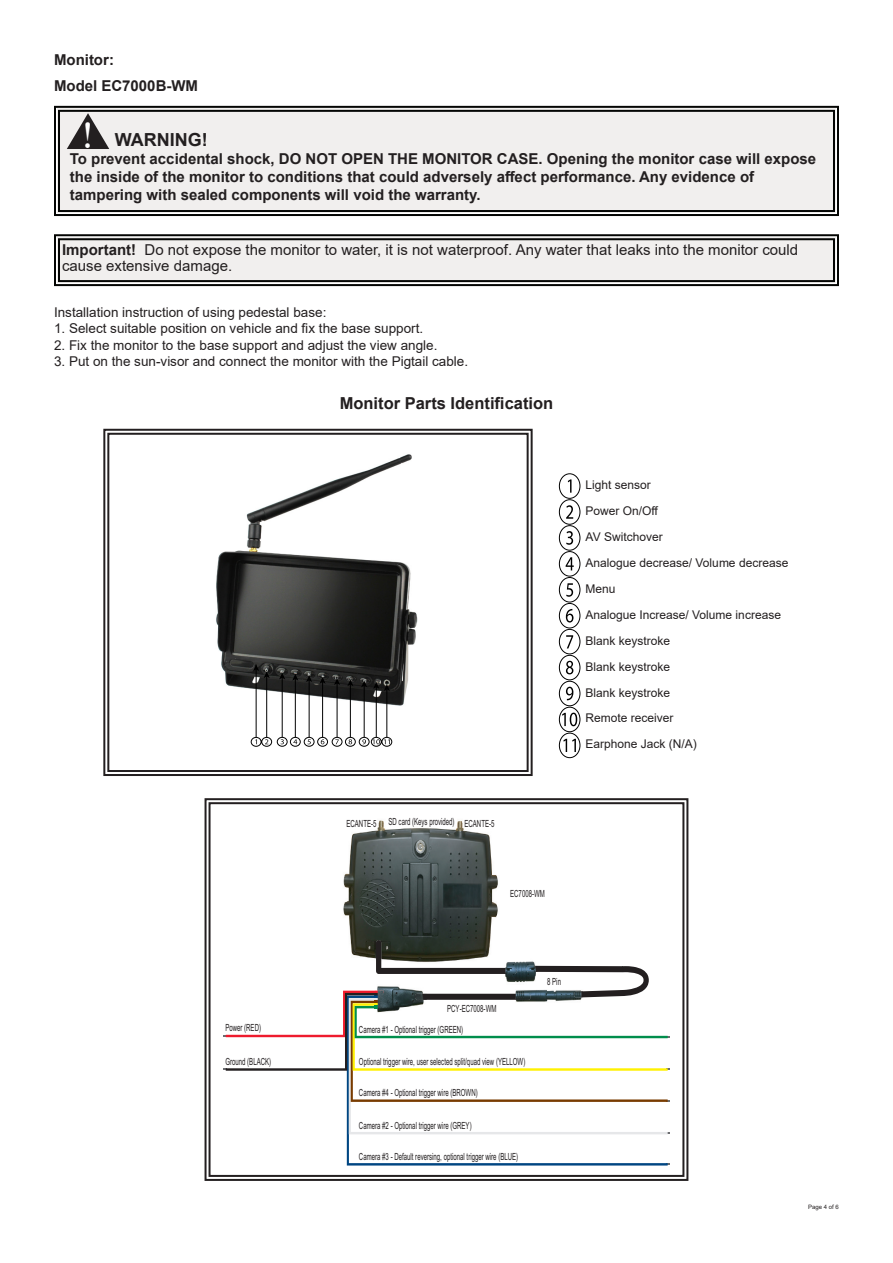
<style>
.page{position:relative;width:893px;height:1263px;background:#fff}
.page>*{position:absolute;margin:0;border:0;box-sizing:border-box;transform-origin:0 0}
.t1{font:38.25px "Bask Old Face";color:#fff}
.t2{font:700 18px "Arial";color:#231f20}
.t3{font:700 16.5px "Arial";color:#231f20}
.t4{font:700 15px/18px "Arial";color:#231f20}
.t5{font:15px/16.5px "Arial";color:#231f20}
.t6{font:13.5px "Arial";color:#231f20}
.t7{font:12px/26px "Arial";color:#231f20}
.t8{font:9.9px "Arial Narrow";color:#231f20;scale:.75 1}
.t9{font:6px "Arial";color:#231f20}
.s1{font-weight:700}
</style>
<div class="page">
<svg style="left:54px;top:105px;width:785px;height:111px;background:#e6e4e3"></svg>
<div style="left:58px;top:110px;width:777px;height:102px;border:2px solid #040503"></div>
<svg style="left:67px;top:113px;width:42px;height:36px;background:#898686"></svg>
<svg style="left:54px;top:234px;width:785px;height:53px;background:#dcdad9"></svg>
<div style="left:58px;top:238px;width:777px;height:44px;border:2px solid #040503"></div>
<div style="left:559px;top:474px;width:21px;height:24px;border:1px solid #000;border-radius:50%"></div>
<svg style="left:568px;top:479px;width:3px;height:14px"></svg>
<div style="left:559px;top:499px;width:21px;height:25px;border:1px solid #000;border-radius:50%"></div>
<svg style="left:566px;top:505px;width:7px;height:14px"></svg>
<div style="left:559px;top:525px;width:21px;height:25px;border:1px solid #000;border-radius:50%"></div>
<svg style="left:566px;top:531px;width:7px;height:14px"></svg>
<div style="left:559px;top:551px;width:21px;height:25px;border:1px solid #000;border-radius:50%"></div>
<svg style="left:566px;top:557px;width:8px;height:13px"></svg>
<div style="left:559px;top:577px;width:21px;height:25px;border:1px solid #000;border-radius:50%"></div>
<svg style="left:566px;top:583px;width:7px;height:14px"></svg>
<div style="left:559px;top:603px;width:21px;height:25px;border:1px solid #000;border-radius:50%"></div>
<svg style="left:566px;top:609px;width:7px;height:13px"></svg>
<div style="left:559px;top:629px;width:21px;height:25px;border:1px solid #000;border-radius:50%"></div>
<svg style="left:566px;top:635px;width:7px;height:13px"></svg>
<div style="left:559px;top:655px;width:21px;height:25px;border:1px solid #000;border-radius:50%"></div>
<svg style="left:566px;top:661px;width:7px;height:13px"></svg>
<div style="left:559px;top:681px;width:21px;height:25px;border:1px solid #000;border-radius:50%"></div>
<svg style="left:566px;top:687px;width:7px;height:13px"></svg>
<div style="left:559px;top:707px;width:21px;height:25px;border:1px solid #000;border-radius:50%"></div>
<svg style="left:562px;top:713px;width:15px;height:13px"></svg>
<div style="left:559px;top:733px;width:21px;height:25px;border:1px solid #000;border-radius:50%"></div>
<svg style="left:563px;top:739px;width:13px;height:13px"></svg>
<svg style="left:103px;top:428px;width:430px;height:348px"></svg>
<div style="left:107px;top:433px;width:422px;height:339px;border:2px solid #231f20"></div>
<svg style="left:204px;top:798px;width:485px;height:383px"></svg>
<div style="left:209px;top:802px;width:475px;height:375px;border:2px solid #231f20"></div>
<h3 class="t4" style="left:54px;top:47px;width:146px;line-height:26px">Monitor:<br>Model EC7000B-WM</h3>
<h1 class="t1" style="left:83px;top:119px;width:11px">!</h1>
<h2 class="t2" style="left:115px;top:130px;width:94px">WARNING!</h2>
<p class="t4" style="left:70px;top:150px;width:748px">To prevent accidental shock, DO NOT OPEN THE MONITOR CASE. Opening the monitor case will expose the inside of the monitor to conditions that could adversely affect performance. Any evidence of tampering with sealed components will void the warranty.</p>
<h3 class="t5" style="left:62px;top:241px;width:738px"><span class="s1">Important!</span> Do not expose the monitor to water, it is not waterproof. Any water that leaks into the monitor could cause extensive damage.</h3>
<h3 class="t6" style="left:54px;top:305px;width:274px">Installation instruction of using pedestal base:</h3>
<h3 class="t6" style="left:54px;top:321px;width:371px">1. Select suitable position on vehicle and fix the base support.</h3>
<h3 class="t6" style="left:54px;top:338px;width:385px">2. Fix the monitor to the base support and adjust the view angle.</h3>
<h3 class="t6" style="left:54px;top:354px;width:416px">3. Put on the sun-visor and connect the monitor with the Pigtail cable.</h3>
<h3 class="t3" style="left:340px;top:394px;width:215px">Monitor Parts Identification</h3>
<p class="t8" style="left:388px;top:814px;width:90px">SD card (Keys provided)</p>
<p class="t8" style="left:346px;top:817px;width:40px">ECANTE-5</p>
<p class="t8" style="left:464px;top:817px;width:40px">ECANTE-5</p>
<p class="t8" style="left:510px;top:886px;width:48px">EC7008-WM</p>
<p class="t7" style="left:586px;top:472px;width:204px">Light sensor<br>Power On/Off<br>AV Switchover<br>Analogue decrease/ Volume decrease<br>Menu<br>Analogue Increase/ Volume increase<br>Blank keystroke<br>Blank keystroke<br>Blank keystroke<br>Remote receiver<br>Earphone Jack (N/A)</p>
<p class="t8" style="left:225px;top:1020px;width:49px">Power (RED)</p>
<p class="t8" style="left:225px;top:1055px;width:63px">Ground (BLACK)</p>
<p class="t8" style="left:447px;top:1001px;width:67px">PCY-EC7008-WM</p>
<p class="t8" style="left:359px;top:1023px;width:141px">Camera #1 - Optional trigger (GREEN)</p>
<p class="t8" style="left:359px;top:1055px;width:223px">Optional trigger wire, user selected split/quad view (YELLOW)</p>
<p class="t8" style="left:359px;top:1086px;width:160px">Camera #4 - Optional trigger wire (BROWN)</p>
<p class="t8" style="left:359px;top:1118px;width:152px">Camera #2 - Optional trigger wire (GREY)</p>
<p class="t8" style="left:359px;top:1149px;width:214px">Camera #3 - Default reversing, optional trigger wire (BLUE)</p>
<p class="t8" style="left:547px;top:974px;width:20px">8 Pin</p>
<p class="t9" style="left:808px;top:1203px;width:32px">Page 4 of 6</p>
</div>
